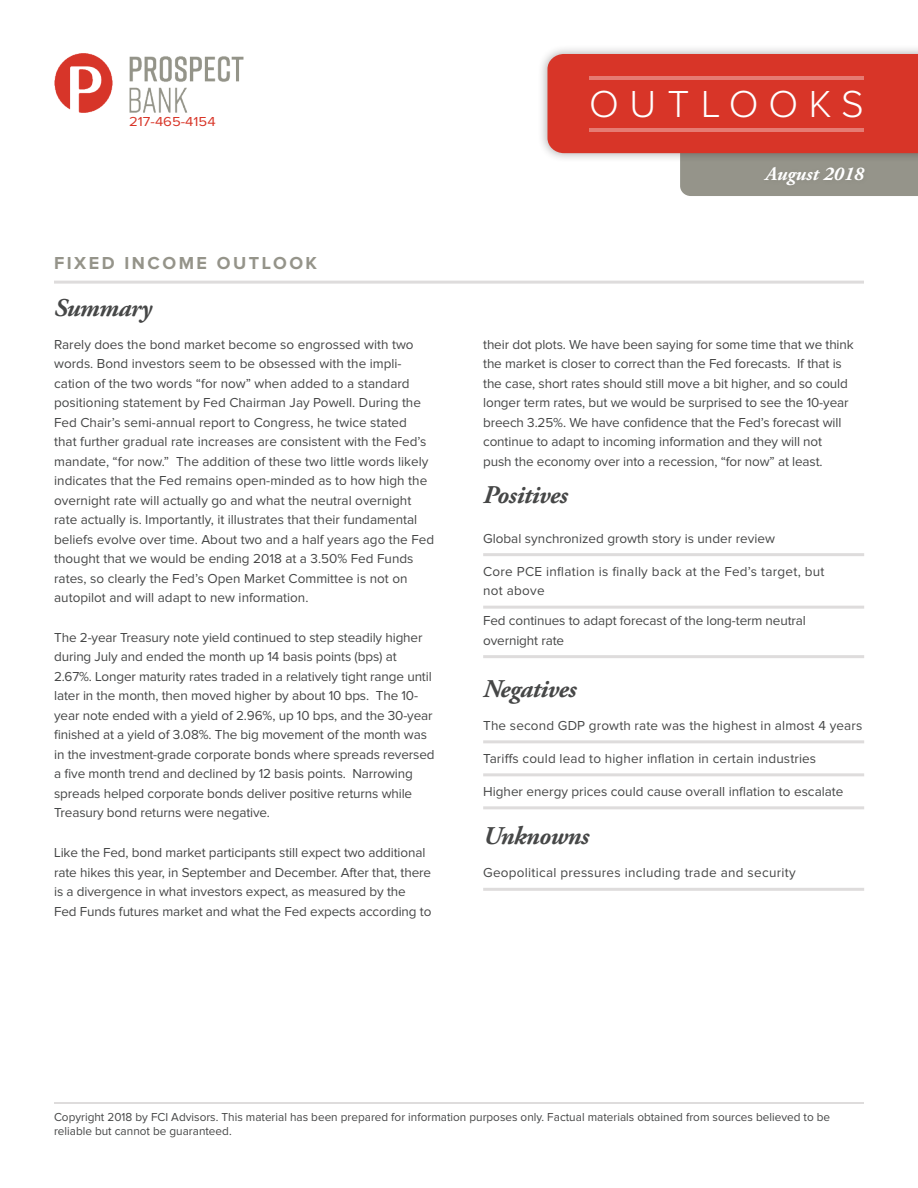
<style>
.page{position:relative;width:918px;height:1188px;background:#fff}
.page>*{position:absolute;margin:0;border:0;box-sizing:border-box;transform-origin:0 0}
.t1{font:300 39px "Proxima Nova";letter-spacing:.27em;color:#fff}
.palatino-main{font:italic 700 25.5px "Adobe Garamond Pro";letter-spacing:-.02em;color:#464747}
.bullets-square{font:italic 700 25.5px "Adobe Garamond Pro";letter-spacing:-.02em;color:#464747}
.t2{font:italic 700 19.5px "Adobe Garamond Pro";color:#fff}
.t3{font:700 18px "Proxima Nova";letter-spacing:.14em;color:#95948a}
.palatino-main-2{font:13.5px/19.5px "Proxima Nova";letter-spacing:-.01em;color:#464747}
.bullets-square-2{font:13.5px/19.5px "Proxima Nova";letter-spacing:.01em;color:#464747}
.bullets-square-3{font:13.5px/19.5px "Proxima Nova";letter-spacing:-.01em;color:#464747}
.t4{font:13.5px "Proxima Nova";color:#d83528;scale:1.1 1}
.t5{font:12px/14.4px "Proxima Nova";color:#464747}
</style>
<div class="page">
<div style="left:538px;top:44px;width:380px;height:119px;background:#231f20;opacity:.38"></div>
<svg style="left:547px;top:54px;width:371px;height:142px;background:#d15b50"></svg>
<hr style="left:590px;top:76px;width:274px;height:4px;background:#e57b73">
<hr style="left:590px;top:128px;width:274px;height:4px;background:#e57b73">
<div style="left:760px;top:163px;width:109px;height:28px;background:#949389"></div>
<hr style="left:483px;top:553px;width:381px;height:3px;background:#dedcdc">
<hr style="left:483px;top:606px;width:381px;height:3px;background:#dedcdc">
<hr style="left:483px;top:655px;width:381px;height:3px;background:#dedcdc">
<hr style="left:483px;top:740px;width:381px;height:3px;background:#dedcdc">
<hr style="left:483px;top:773px;width:381px;height:3px;background:#dedcdc">
<hr style="left:483px;top:806px;width:381px;height:3px;background:#dedcdc">
<hr style="left:483px;top:888px;width:381px;height:3px;background:#dedcdc">
<hr style="left:54px;top:281px;width:810px;height:3px;background:#dedcdc">
<hr style="left:54px;top:1102px;width:810px;height:2px;background:#dedcdc">
<img style="left:54px;top:54px;width:189px;height:58px">
<p class="t4" style="left:129px;top:116px;width:80px">217-465-4154</p>
<p class="t3" style="left:54px;top:254px;width:265px">FIXED INCOME OUTLOOK</p>
<p class="palatino-main" style="left:54px;top:293px;width:99px">Summary</p>
<p class="palatino-main-2" style="left:54px;top:335px;width:382px">Rarely does the bond market become so engrossed with two words. Bond investors seem to be obsessed with the impli&shy;cation of the two words “for now” when added to a standard positioning statement by Fed Chairman Jay Powell. During the Fed Chair’s semi-annual report to Congress, he twice stated<br>that further gradual rate increases are consistent with the Fed’s mandate, “for now.” The addition of these two little words likely indicates that the Fed remains open-minded as to how high the overnight rate will actually go and what the neutral overnight rate actually is. Importantly, it illustrates that their fundamental beliefs evolve over time. About two and a half years ago the Fed thought that we would be ending 2018 at a 3.50% Fed Funds rates, so clearly the Fed’s Open Market Committee is not on autopilot and will adapt to new information.</p>
<p class="palatino-main-2" style="left:54px;top:628px;width:382px">The 2-year Treasury note yield continued to step steadily higher during July and ended the month up 14 basis points (bps) at 2.67%. Longer maturity rates traded in a relatively tight range until later in the month, then moved higher by about 10 bps. The 10- year note ended with a yield of 2.96%, up 10 bps, and the 30-year finished at a yield of 3.08%. The big movement of the month was in the investment-grade corporate bonds where spreads reversed a five month trend and declined by 12 basis points. Narrowing spreads helped corporate bonds deliver positive returns while Treasury bond returns were negative.</p>
<p class="palatino-main-2" style="left:54px;top:844px;width:379px">Like the Fed, bond market participants still expect two additional rate hikes this year, in September and December. After that, there is a divergence in what investors expect, as measured by the Fed Funds futures market and what the Fed expects according to</p>
<h1 class="t1" style="left:589px;top:86px;width:276px">OUTLOOKS</h1>
<h3 class="t2" style="left:766px;top:162px;width:100px">August 2018</h3>
<p class="palatino-main-2" style="left:483px;top:335px;width:372px">their dot plots. We have been saying for some time that we think the market is closer to correct than the Fed forecasts. If that is the case, short rates should still move a bit higher, and so could longer term rates, but we would be surprised to see the 10-year breech 3.25%. We have confidence that the Fed’s forecast will continue to adapt to incoming information and they will not push the economy over into a recession, “for now” at least.</p>
<p class="palatino-main" style="left:483px;top:480px;width:86px">Positives</p>
<p class="bullets-square-2" style="left:483px;top:529px;width:293px">Global synchronized growth story is under review</p>
<p class="bullets-square-2" style="left:483px;top:562px;width:343px">Core PCE inflation is finally back at the Fed’s target, but not above</p>
<p class="bullets-square-3" style="left:483px;top:611px;width:324px">Fed continues to adapt forecast of the long-term neutral overnight rate</p>
<p class="palatino-main" style="left:483px;top:674px;width:95px">Negatives</p>
<p class="bullets-square-2" style="left:483px;top:716px;width:381px">The second GDP growth rate was the highest in almost 4 years</p>
<p class="bullets-square-2" style="left:483px;top:749px;width:335px">Tariffs could lead to higher inflation in certain industries</p>
<p class="bullets-square-2" style="left:483px;top:782px;width:362px">Higher energy prices could cause overall inflation to escalate</p>
<p class="bullets-square" style="left:483px;top:822px;width:107px">Unknowns</p>
<p class="bullets-square-2" style="left:483px;top:864px;width:314px">Geopolitical pressures including trade and security</p>
<p class="t5" style="left:54px;top:1110px;width:778px">Copyright 2018 by FCI Advisors. This material has been prepared for information purposes only. Factual materials obtained from sources believed to be reliable but cannot be guaranteed.</p>
</div>
